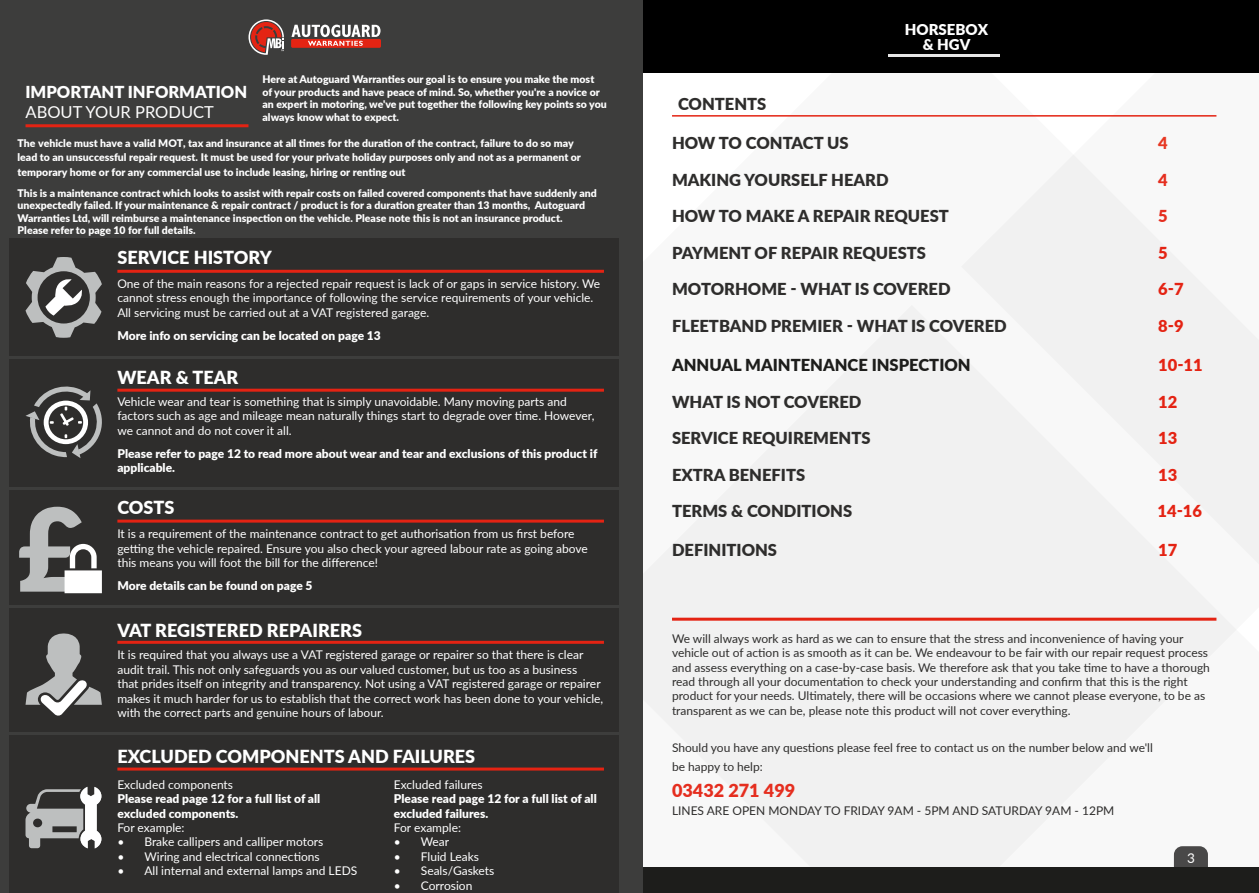
<style>
.page{position:relative;width:1259px;height:893px;background:#fff}
.page>*{position:absolute;margin:0;border:0;box-sizing:border-box;transform-origin:0 0}
.Chapter_Page_Titles{font:900 115.35px "Lato";color:#bdbfbf}
.t1{font:900 18px "Lato";color:#fff}
.Chapter_Page_Titles-2{font:900 18px "Lato";color:#e52e1f}
.Chapter_Page_Titles-3{font:900 16.5px "Lato";color:#2e2d2c}
.t2{font:900 16.5px "Lato";color:#1d1d1b}
.Chapter_Page_Titles-4{font:900 16.5px "Lato";color:#e42313}
.t3{font:900 16.5px "Lato";color:#fff}
.t4{font:16.5px "Lato";color:#fff}
.Chapter_Page_Titles-5{font:900 16.5px "Lato";color:#e52e1f}
.Chapter_Page_Titles-6{font:900 16.5px "Lato";color:#e73823}
.t5{font:900 15px/15px "Lato";color:#fff;text-align:center}
.t6{font:13.5px "Lato";color:#fff}
.t7{font:12px/14.4px "Lato";color:#fff}
.Chapter_Page_Titles-7{font:12px/14.4px "Lato";color:#2e2d2c}
.t8{font:900 12px/14.4px "Lato";color:#fff}
.t9{font:900 10.5px/12.6px "Lato";color:#fff}
</style>
<div class="page">
<svg style="left:642px;top:0;width:319px;height:305px"></svg>
<div style="left:642px;top:305px;width:566px;height:562px;background:#f1f1f1"></div>
<svg style="left:961px;top:0;width:298px;height:747px;fill:#f1f1f1"></svg>
<div style="left:1174px;top:846px;width:34px;height:47px;background:#494848;border-radius:9px"></div>
<div style="left:629px;top:867px;width:630px;height:26px;background:#1d1d1b"></div>
<hr style="left:888px;top:54px;width:112px;height:3px;background:#e7e7e7">
<div style="left:0;top:0;width:642px;height:893px;background:#3d3d3c"></div>
<svg style="left:291px;top:25px;width:90px;height:23px"></svg>
<svg style="left:248px;top:19px;width:36px;height:36px"></svg>
<hr style="left:672px;top:618px;width:544px;height:3px;background:#e42313">
<hr style="left:672px;top:115px;width:544px;height:2px;background:#e42413">
<div style="left:10px;top:238px;width:609px;height:118px;background:#2e2d2c"></div>
<hr style="left:117px;top:270px;width:487px;height:3px;background:#e42313">
<svg style="left:26px;top:257px;width:76px;height:81px"></svg>
<div style="left:10px;top:359px;width:609px;height:128px;background:#2e2d2c"></div>
<hr style="left:117px;top:389px;width:487px;height:3px;background:#e42313">
<svg style="left:26px;top:386px;width:76px;height:72px"></svg>
<div style="left:10px;top:609px;width:609px;height:123px;background:#2e2d2c"></div>
<hr style="left:117px;top:641px;width:487px;height:3px;background:#e42313">
<svg style="left:26px;top:633px;width:76px;height:83px"></svg>
<div style="left:10px;top:736px;width:609px;height:157px;background:#2e2d2c"></div>
<hr style="left:117px;top:767px;width:487px;height:3px;background:#e42313">
<svg style="left:26px;top:787px;width:75px;height:61px"></svg>
<div style="left:10px;top:491px;width:609px;height:114px;background:#2e2d2c"></div>
<hr style="left:117px;top:520px;width:487px;height:3px;background:#e42313">
<svg style="left:65px;top:544px;width:37px;height:49px"></svg>
<hr style="left:26px;top:124px;width:222px;height:3px;background:#e42313">
<p class="t9" style="left:262px;top:73px;width:346px">Here at Autoguard Warranties our goal is to ensure you make the most of your products and have peace of mind. So, whether you're a novice or an expert in motoring, we've put together the following key points so you always know what to expect.</p>
<p class="t9" style="left:18px;top:135px;width:565px;line-height:14.4px">The vehicle must have a valid MOT, tax and insurance at all times for the duration of the contract, failure to do so may lead to an unsuccessful repair request. It must be used for your private holiday purposes only and not as a permanent or temporary home or for any commercial use to include leasing, hiring or renting out</p>
<p class="t9" style="left:18px;top:186px;width:581px">This is a maintenance contract which looks to assist with repair costs on failed covered components that have suddenly and unexpectedly failed. If your maintenance &amp; repair contract / product is for a duration greater than 13 months, Autoguard Warranties Ltd, will reimburse a maintenance inspection on the vehicle. Please note this is not an insurance product.<br>Please refer to page 10 for full details.</p>
<p class="t3" style="left:26px;top:79px;width:223px">IMPORTANT INFORMATION</p>
<p class="t4" style="left:26px;top:100px;width:190px">ABOUT YOUR PRODUCT</p>
<p class="Chapter_Page_Titles" style="left:18px;top:463px;width:68px">£</p>
<p class="t1" style="left:117px;top:244px;width:156px">SERVICE HISTORY</p>
<p class="t7" style="left:117px;top:276px;width:484px">One of the main reasons for a rejected repair request is lack of or gaps in service history. We cannot stress enough the importance of following the service requirements of your vehicle.<br>All servicing must be carried out at a VAT registered garage.</p>
<p class="t8" style="left:117px;top:328px;width:265px">More info on servicing can be located on page 13</p>
<p class="t1" style="left:117px;top:364px;width:122px">WEAR &amp; TEAR</p>
<p class="t7" style="left:117px;top:394px;width:478px">Vehicle wear and tear is something that is simply unavoidable. Many moving parts and factors such as age and mileage mean naturally things start to degrade over time. However, we cannot and do not cover it all.</p>
<p class="t8" style="left:117px;top:445px;width:481px">Please refer to page 12 to read more about wear and tear and exclusions of this product if applicable.</p>
<p class="t1" style="left:117px;top:494px;width:59px">COSTS</p>
<p class="t7" style="left:117px;top:526px;width:472px">It is a requirement of the maintenance contract to get authorisation from us first before getting the vehicle repaired. Ensure you also check your agreed labour rate as going above this means you will foot the bill for the difference!</p>
<p class="t8" style="left:117px;top:578px;width:197px">More details can be found on page 5</p>
<p class="t1" style="left:117px;top:617px;width:246px">VAT REGISTERED REPAIRERS</p>
<p class="t7" style="left:117px;top:647px;width:487px">It is required that you always use a VAT registered garage or repairer so that there is clear audit trail. This not only safeguards you as our valued customer, but us too as a business<br>that prides itself on integrity and transparency. Not using a VAT registered garage or repairer makes it much harder for us to establish that the correct work has been done to your vehicle, with the correct parts and genuine hours of labour.</p>
<p class="t1" style="left:117px;top:742px;width:359px">EXCLUDED COMPONENTS AND FAILURES</p>
<p class="t7" style="left:117px;top:777px;width:117px">Excluded components</p>
<p class="t8" style="left:117px;top:791px;width:204px">Please read page 12 for a full list of all excluded components.</p>
<p class="t7" style="left:117px;top:820px;width:69px">For example:</p>
<p class="t7" style="left:117px;top:834px;width:208px">• Brake callipers and calliper motors</p>
<p class="t7" style="left:117px;top:849px;width:204px">• Wiring and electrical connections</p>
<p class="t7" style="left:117px;top:863px;width:241px">• All internal and external lamps and LEDS</p>
<p class="t7" style="left:394px;top:777px;width:90px">Excluded failures</p>
<p class="t8" style="left:394px;top:791px;width:204px">Please read page 12 for a full list of all excluded failures.</p>
<p class="t7" style="left:394px;top:820px;width:69px">For example:</p>
<p class="t7" style="left:394px;top:834px;width:57px">• Wear</p>
<p class="t7" style="left:394px;top:849px;width:87px">• Fluid Leaks</p>
<p class="t7" style="left:394px;top:863px;width:102px">• Seals/Gaskets</p>
<p class="t7" style="left:394px;top:877px;width:80px">• Corrosion</p>
<p class="Chapter_Page_Titles-3" style="left:678px;top:91px;width:90px">CONTENTS</p>
<p class="t5" style="left:905px;top:21px;width:85px">HORSEBOX &amp; HGV</p>
<p class="Chapter_Page_Titles-3" style="left:672px;top:131px;width:178px">HOW TO CONTACT US</p>
<p class="Chapter_Page_Titles-6" style="left:1158px;top:131px;width:11px">4</p>
<p class="Chapter_Page_Titles-3" style="left:672px;top:168px;width:218px">MAKING YOURSELF HEARD</p>
<p class="Chapter_Page_Titles-5" style="left:1158px;top:168px;width:11px">4</p>
<p class="Chapter_Page_Titles-3" style="left:672px;top:204px;width:278px">HOW TO MAKE A REPAIR REQUEST</p>
<p class="Chapter_Page_Titles-5" style="left:1158px;top:204px;width:11px">5</p>
<p class="Chapter_Page_Titles-3" style="left:672px;top:241px;width:255px">PAYMENT OF REPAIR REQUESTS</p>
<p class="Chapter_Page_Titles-4" style="left:1158px;top:241px;width:11px">5</p>
<p class="Chapter_Page_Titles-3" style="left:672px;top:277px;width:280px">MOTORHOME - WHAT IS COVERED</p>
<p class="Chapter_Page_Titles-4" style="left:1158px;top:277px;width:27px">6-7</p>
<p class="Chapter_Page_Titles-3" style="left:672px;top:314px;width:336px">FLEETBAND PREMIER - WHAT IS COVERED</p>
<p class="Chapter_Page_Titles-4" style="left:1158px;top:314px;width:27px">8-9</p>
<p class="t2" style="left:672px;top:353px;width:300px">ANNUAL MAINTENANCE INSPECTION</p>
<p class="Chapter_Page_Titles-4" style="left:1158px;top:353px;width:46px">10-11</p>
<p class="Chapter_Page_Titles-3" style="left:672px;top:389px;width:191px">WHAT IS NOT COVERED</p>
<p class="Chapter_Page_Titles-4" style="left:1158px;top:389px;width:21px">12</p>
<p class="Chapter_Page_Titles-3" style="left:672px;top:426px;width:200px">SERVICE REQUIREMENTS</p>
<p class="Chapter_Page_Titles-4" style="left:1158px;top:426px;width:21px">13</p>
<p class="Chapter_Page_Titles-3" style="left:672px;top:462px;width:135px">EXTRA BENEFITS</p>
<p class="Chapter_Page_Titles-4" style="left:1158px;top:462px;width:21px">13</p>
<p class="Chapter_Page_Titles-3" style="left:672px;top:499px;width:182px">TERMS &amp; CONDITIONS</p>
<p class="Chapter_Page_Titles-4" style="left:1157px;top:499px;width:46px">14-16</p>
<p class="Chapter_Page_Titles-3" style="left:672px;top:538px;width:107px">DEFINITIONS</p>
<p class="Chapter_Page_Titles-4" style="left:1158px;top:538px;width:21px">17</p>
<p class="Chapter_Page_Titles-7" style="left:672px;top:631px;width:539px">We will always work as hard as we can to ensure that the stress and inconvenience of having your vehicle out of action is as smooth as it can be. We endeavour to be fair with our repair request process and assess everything on a case-by-case basis. We therefore ask that you take time to have a thorough read through all your documentation to check your understanding and confirm that this is the right product for your needs. Ultimately, there will be occasions where we cannot please everyone, to be as transparent as we can be, please note this product will not cover everything.</p>
<p class="Chapter_Page_Titles-7" style="left:672px;top:740px;width:482px">Should you have any questions please feel free to contact us on the number below and we'll</p>
<p class="Chapter_Page_Titles-7" style="left:672px;top:759px;width:92px">be happy to help:</p>
<p class="Chapter_Page_Titles-2" style="left:672px;top:776px;width:125px">03432 271 499</p>
<p class="Chapter_Page_Titles-7" style="left:672px;top:803px;width:444px">LINES ARE OPEN MONDAY TO FRIDAY 9AM - 5PM AND SATURDAY 9AM - 12PM</p>
<p class="t6" style="left:1187px;top:848px;width:9px">3</p>
</div>
